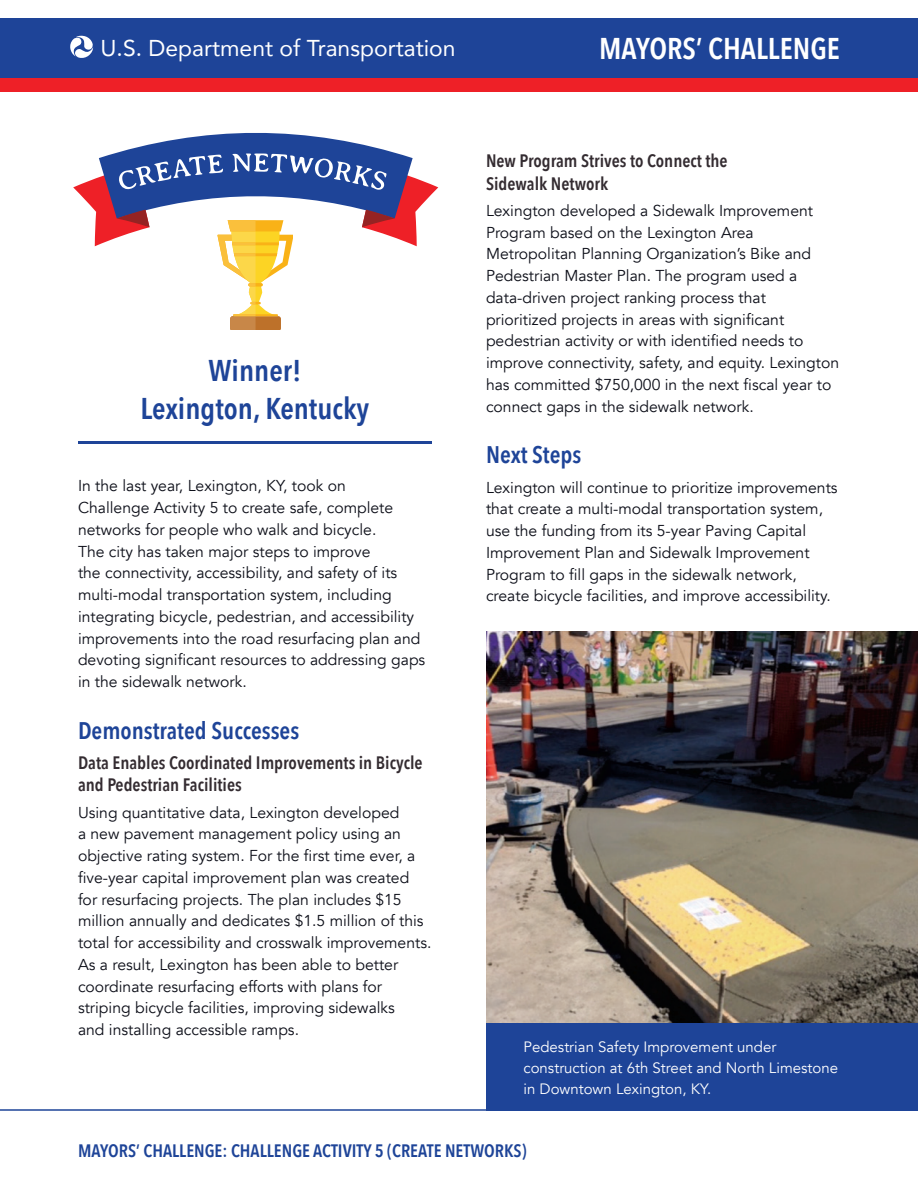
<style>
.page{position:relative;width:918px;height:1188px;background:#fff}
.page>*{position:absolute;margin:0;border:0;box-sizing:border-box;transform-origin:0 0}
.winner{font:600 30px "Avenir Next Condensed";color:#1e4498}
.t1{font:600 30px "Avenir Next Condensed";color:#fff}
.HEADERS{font:600 24px "Avenir Next Condensed";color:#1e4498}
.t2{font:22.95px "Avenir";color:#fff}
.header2{font:600 18px/22.5px "Avenir Next Condensed";color:#342c31}
.t3{font:600 18px "Avenir Next Condensed";color:#1e4498}
.HEADERS-2{font:15.75px/21.8px "Avenir";color:#0c0e18}
.t4{font:15px/21px "Avenir";color:#fff}
</style>
<div class="page">
<hr style="left:0;top:1109px;width:918px;height:2px;background:#1e4498">
<div style="left:0;top:19px;width:918px;height:59px;background:#1e4498"></div>
<div style="left:0;top:78px;width:918px;height:13px;background:#ee2027"></div>
<div style="left:486px;top:1022px;width:432px;height:89px;background:#1e4498"></div>
<hr style="left:78px;top:441px;width:354px;height:3px;background:#1e4498">
<svg style="left:70px;top:35px;width:23px;height:23px"></svg>
<svg style="left:73px;top:133px;width:365px;height:197px"></svg>
<img style="left:486px;top:632px;width:432px;height:390px">
<p class="t2" style="left:101px;top:30px;width:357px">U.S. Department of Transportation</p>
<p class="t1" style="left:599px;top:23px;width:242px">MAYORS’ CHALLENGE</p>
<p class="winner" style="left:209px;top:345px;width:94px">Winner!</p>
<p class="winner" style="left:141px;top:382px;width:230px">Lexington, Kentucky</p>
<p class="HEADERS-2" style="left:78px;top:475px;width:349px">In the last year, Lexington, KY, took on<br>Challenge Activity 5 to create safe, complete networks for people who walk and bicycle.<br>The city has taken major steps to improve<br>the connectivity, accessibility, and safety of its multi-modal transportation system, including integrating bicycle, pedestrian, and accessibility improvements into the road resurfacing plan and devoting significant resources to addressing gaps in the sidewalk network.</p>
<p class="HEADERS" style="left:78px;top:710px;width:223px">Demonstrated Successes</p>
<p class="header2" style="left:78px;top:751px;width:346px">Data Enables Coordinated Improvements in Bicycle and Pedestrian Facilities</p>
<p class="HEADERS-2" style="left:78px;top:801px;width:355px">Using quantitative data, Lexington developed<br>a new pavement management policy using an objective rating system. For the first time ever, a five-year capital improvement plan was created for resurfacing projects. The plan includes $15 million annually and dedicates $1.5 million of this total for accessibility and crosswalk improvements.<br>As a result, Lexington has been able to better coordinate resurfacing efforts with plans for striping bicycle facilities, improving sidewalks<br>and installing accessible ramps.</p>
<p class="header2" style="left:486px;top:149px;width:243px">New Program Strives to Connect the<br>Sidewalk Network</p>
<p class="HEADERS-2" style="left:486px;top:200px;width:355px">Lexington developed a Sidewalk Improvement Program based on the Lexington Area Metropolitan Planning Organization’s Bike and Pedestrian Master Plan. The program used a data-driven project ranking process that prioritized projects in areas with significant pedestrian activity or with identified needs to improve connectivity, safety, and equity. Lexington has committed $750,000 in the next fiscal year to connect gaps in the sidewalk network.</p>
<p class="HEADERS" style="left:486px;top:434px;width:97px">Next Steps</p>
<p class="HEADERS-2" style="left:486px;top:477px;width:353px">Lexington will continue to prioritize improvements that create a multi-modal transportation system, use the funding from its 5-year Paving Capital Improvement Plan and Sidewalk Improvement Program to fill gaps in the sidewalk network, create bicycle facilities, and improve accessibility.</p>
<p class="t4" style="left:524px;top:1036px;width:316px">Pedestrian Safety Improvement under construction at 6th Street and North Limestone in Downtown Lexington, KY.</p>
<p class="t3" style="left:78px;top:1135px;width:450px">MAYORS’ CHALLENGE: CHALLENGE ACTIVITY 5 (CREATE NETWORKS)</p>
</div>
